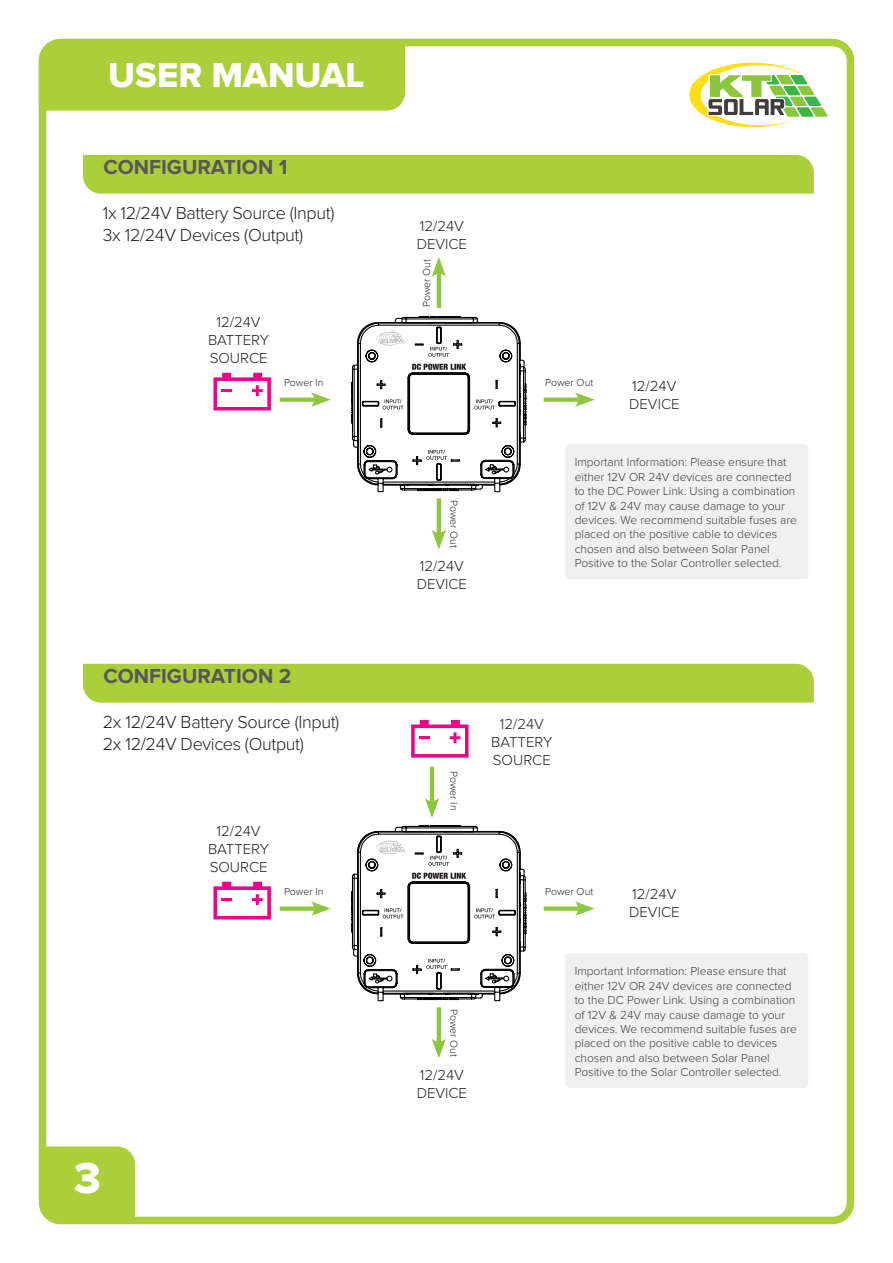
<style>
.page{position:relative;width:893px;height:1263px;background:#fff}
.page>*{position:absolute;margin:0;border:0;box-sizing:border-box;transform-origin:0 0}
.t1{font:45px "Proxima Nova Extrabld";color:#fff}
.t2{font:36px "Proxima Nova Extrabld";color:#fff}
.t3{font:700 21px "Proxima Nova";color:#57585a}
.t4{font:300 18px/21.6px "Proxima Nova";letter-spacing:-.02em;color:#231f20}
.t5{font:300 15px/18px "Proxima Nova";color:#231f20}
.t6{font:300 12px/14.4px "Proxima Nova";color:#3e3e3f}
.t7{font:300 10.5px "Proxima Nova";color:#231f20}
</style>
<div class="page">
<div style="left:39px;top:39px;width:815px;height:1185px;border:8px solid #abcf3a;border-radius:18px"></div>
<div style="left:43px;top:1146px;width:92px;height:74px;background:#abcf3a"></div>
<div style="left:39px;top:43px;width:366px;height:68px;background:#abcf3a"></div>
<svg style="left:689px;top:63px;width:138px;height:64px"></svg>
<div style="left:83px;top:155px;width:731px;height:39px;background:#abcf3a"></div>
<div style="left:83px;top:664px;width:731px;height:39px;background:#abcf3a"></div>
<svg style="left:213px;top:373px;width:58px;height:37px"></svg>
<svg style="left:213px;top:882px;width:58px;height:37px"></svg>
<svg style="left:411px;top:720px;width:58px;height:38px"></svg>
<div style="left:280px;top:397px;width:39px;height:5px;background:#8dc63f"></div>
<svg style="left:311px;top:392px;width:20px;height:15px"></svg>
<div style="left:280px;top:906px;width:39px;height:5px;background:#8dc63f"></div>
<svg style="left:311px;top:901px;width:20px;height:15px"></svg>
<hr style="left:430px;top:767px;width:4px;height:38px;background:#8dc63f">
<svg style="left:425px;top:798px;width:14px;height:20px"></svg>
<div style="left:544px;top:397px;width:38px;height:5px;background:#8dc63f"></div>
<svg style="left:575px;top:392px;width:20px;height:15px"></svg>
<div style="left:544px;top:906px;width:38px;height:5px;background:#8dc63f"></div>
<svg style="left:575px;top:901px;width:20px;height:15px"></svg>
<hr style="left:437px;top:269px;width:4px;height:39px;background:#8dc63f">
<svg style="left:432px;top:257px;width:14px;height:20px"></svg>
<hr style="left:437px;top:498px;width:4px;height:39px;background:#8dc63f">
<svg style="left:432px;top:529px;width:14px;height:20px"></svg>
<hr style="left:437px;top:1007px;width:4px;height:39px;background:#8dc63f">
<svg style="left:432px;top:1038px;width:14px;height:20px"></svg>
<div style="left:565px;top:444px;width:243px;height:135px;background:#f0f0f0;border-radius:4px"></div>
<div style="left:565px;top:953px;width:243px;height:135px;background:#f0f0f0;border-radius:4px"></div>
<svg style="left:351px;top:316px;width:176px;height:177px"></svg>
<svg style="left:351px;top:825px;width:176px;height:177px"></svg>
<h2 class="t2" style="left:108px;top:58px;width:257px">USER MANUAL</h2>
<h3 class="t3" style="left:103px;top:158px;width:185px">CONFIGURATION 1</h3>
<h3 class="t4" style="left:103px;top:203px;width:233px">1x 12/24V Battery Source (Input)<br>3x 12/24V Devices (Output)</h3>
<p class="t5" style="left:208px;top:313px;width:63px;text-align:center">12/24V<br>BATTERY<br>SOURCE</p>
<p class="t7" style="left:284px;top:378px;width:41px">Power In</p>
<h3 class="t3" style="left:103px;top:667px;width:189px">CONFIGURATION 2</h3>
<h3 class="t4" style="left:103px;top:712px;width:238px">2x 12/24V Battery Source (Input)<br>2x 12/24V Devices (Output)</h3>
<h1 class="t1" style="left:74px;top:1157px;width:29px">3</h1>
<p class="t5" style="left:208px;top:822px;width:63px;text-align:center">12/24V<br>BATTERY<br>SOURCE</p>
<p class="t7" style="left:284px;top:887px;width:41px">Power In</p>
<p class="t5" style="left:417px;top:218px;width:52px">12/24V<br>DEVICE</p>
<p class="t7" style="left:422px;top:307px;width:49px;rotate:-90deg">Power Out</p>
<p class="t7" style="left:459px;top:500px;width:49px;rotate:90deg">Power Out</p>
<p class="t5" style="left:417px;top:558px;width:52px">12/24V<br>DEVICE</p>
<p class="t7" style="left:545px;top:378px;width:49px">Power Out</p>
<p class="t5" style="left:629px;top:378px;width:52px">12/24V<br>DEVICE</p>
<p class="t6" style="left:575px;top:456px;width:224px">Important Information: Please ensure that either 12V OR 24V devices are connected to the DC Power Link. Using a combination of 12V &amp; 24V may cause damage to your devices. We recommend suitable fuses are placed on the positive cable to devices chosen and also between Solar Panel Positive to the Solar Controller selected.</p>
<p class="t7" style="left:459px;top:771px;width:41px;rotate:90deg">Power In</p>
<p class="t5" style="left:491px;top:715px;width:63px;text-align:center">12/24V<br>BATTERY<br>SOURCE</p>
<p class="t7" style="left:459px;top:1009px;width:49px;rotate:90deg">Power Out</p>
<p class="t5" style="left:417px;top:1067px;width:52px">12/24V<br>DEVICE</p>
<p class="t7" style="left:545px;top:887px;width:49px">Power Out</p>
<p class="t5" style="left:629px;top:885px;width:52px">12/24V<br>DEVICE</p>
<p class="t6" style="left:575px;top:965px;width:224px">Important Information: Please ensure that either 12V OR 24V devices are connected to the DC Power Link. Using a combination of 12V &amp; 24V may cause damage to your devices. We recommend suitable fuses are placed on the positive cable to devices chosen and also between Solar Panel Positive to the Solar Controller selected.</p>
</div>
